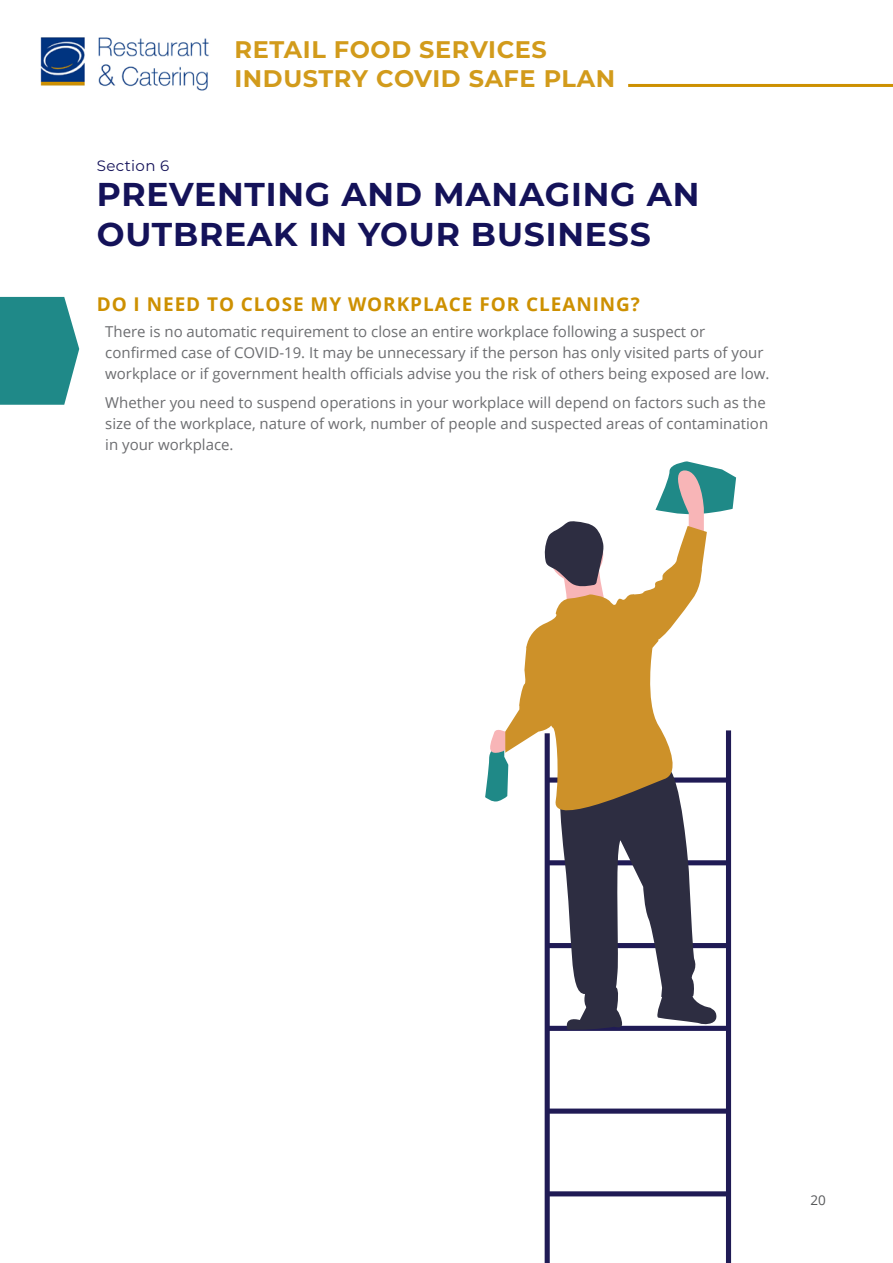
<style>
.page{position:relative;width:893px;height:1263px;background:#fff}
.page>*{position:absolute;margin:0;border:0;box-sizing:border-box;transform-origin:0 0}
.Main_Heading{font:700 33px/39.6px "Montserrat";letter-spacing:.025em;color:#141259}
.Heading_1{font:700 24px/28.8px "Montserrat";letter-spacing:.025em;color:#d29b1b}
.Sub_heading{font:700 18.9px "Open Sans";letter-spacing:.05em;color:#cd9001}
.Body{font:15px/21px "Open Sans";color:#6c6d70}
.Heading_1-2{font:15px "Montserrat";letter-spacing:.025em;color:#141259}
.t1{font:13.5px "Open Sans";color:#57585a}
</style>
<div class="page">
<img style="left:40px;top:37px;width:169px;height:54px">
<svg style="left:0;top:297px;width:79px;height:108px;background:#349493"></svg>
<hr style="left:628px;top:84px;width:265px;height:3px;background:#cd9001">
<svg style="left:545px;top:1030px;width:186px;height:233px"></svg>
<svg style="left:485px;top:461px;width:251px;height:569px"></svg>
<p class="Heading_1-2" style="left:97px;top:155px;width:74px">Section 6</p>
<p class="Heading_1" style="left:234px;top:34px;width:382px">RETAIL FOOD SERVICES<br>INDUSTRY COVID SAFE PLAN</p>
<p class="Main_Heading" style="left:97px;top:173px;width:604px">PREVENTING AND MANAGING AN<br>OUTBREAK IN YOUR BUSINESS</p>
<p class="Sub_heading" style="left:97px;top:291px;width:545px">DO I NEED TO CLOSE MY WORKPLACE FOR CLEANING?</p>
<p class="Body" style="left:105px;top:320px;width:666px">There is no automatic requirement to close an entire workplace following a suspect or confirmed case of COVID-19. It may be unnecessary if the person has only visited parts of your workplace or if government health officials advise you the risk of others being exposed are low.</p>
<p class="Body" style="left:105px;top:392px;width:664px">Whether you need to suspend operations in your workplace will depend on factors such as the size of the workplace, nature of work, number of people and suspected areas of contamination in your workplace.</p>
<p class="t1" style="left:811px;top:1190px;width:17px">20</p>
</div>
